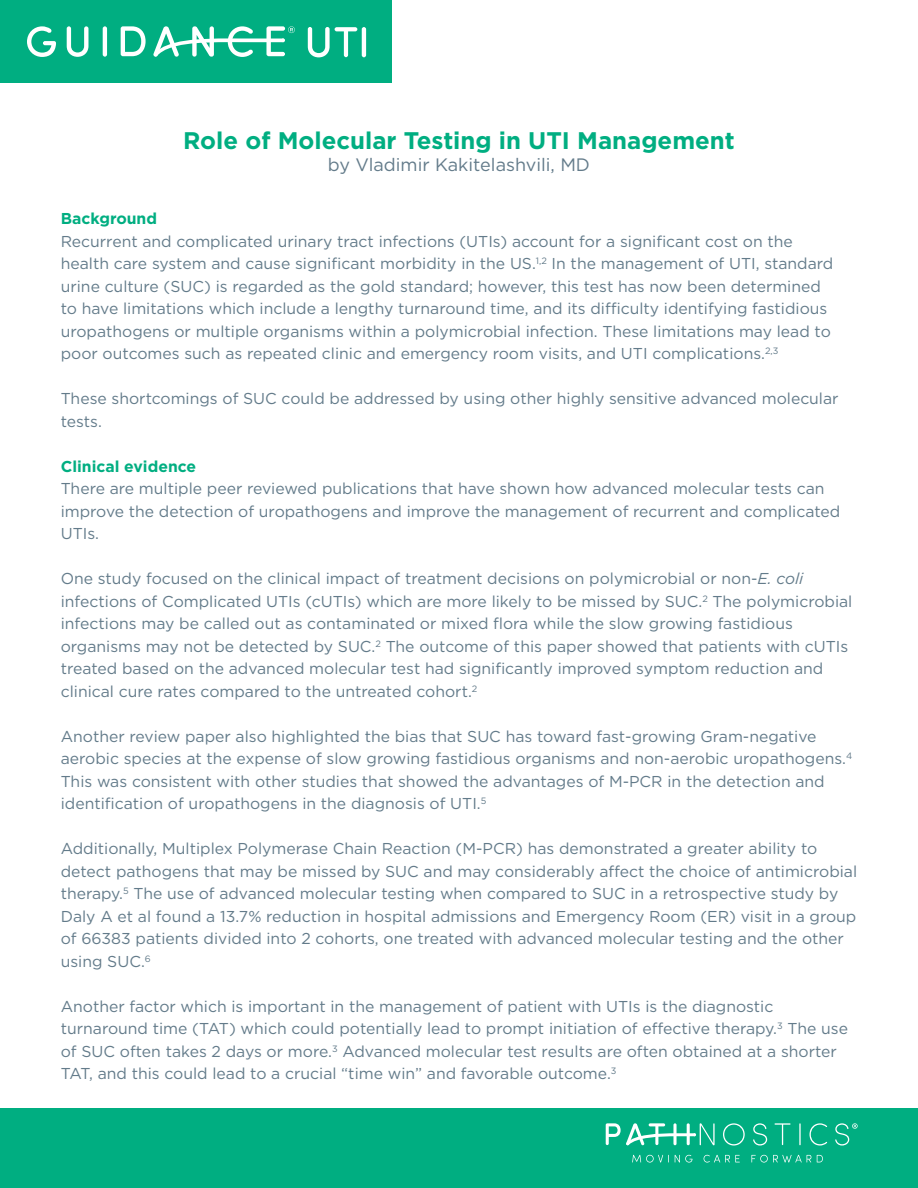
<style>
.page{position:relative;width:918px;height:1188px;background:#fff}
.page>*{position:absolute;margin:0;border:0;box-sizing:border-box;transform-origin:0 0}
.t1{font:700 24px "Gotham";color:#00ae81}
.t2{font:18px "Gotham";color:#637b8a}
.t3{font:15.75px/22.5px "Gotham";color:#637b8a}
.t4{font:700 15.75px "Gotham";color:#00ae81}
.s1{font-style:italic}
</style>
<div class="page">
<div style="left:0;top:1109px;width:918px;height:79px;background:#00ae81"></div>
<div style="left:0;top:0;width:392px;height:82px;background:#00ae81"></div>
<svg style="left:632px;top:1155px;width:37px;height:8px"></svg>
<svg style="left:675px;top:1155px;width:17px;height:8px"></svg>
<svg style="left:704px;top:1155px;width:36px;height:8px"></svg>
<svg style="left:751px;top:1155px;width:60px;height:8px"></svg>
<svg style="left:817px;top:1155px;width:6px;height:7px"></svg>
<svg style="left:723px;top:1123px;width:22px;height:23px"></svg>
<svg style="left:753px;top:1123px;width:15px;height:23px"></svg>
<svg style="left:775px;top:1123px;width:16px;height:22px"></svg>
<hr style="left:799px;top:1123px;width:2px;height:22px;background:#fff">
<svg style="left:810px;top:1123px;width:17px;height:23px"></svg>
<svg style="left:606px;top:1123px;width:109px;height:22px"></svg>
<svg style="left:835px;top:1123px;width:23px;height:23px"></svg>
<svg style="left:27px;top:26px;width:29px;height:31px"></svg>
<svg style="left:67px;top:26px;width:21px;height:31px"></svg>
<hr style="left:103px;top:26px;width:4px;height:31px;background:#fff;border-radius:2px">
<svg style="left:121px;top:26px;width:25px;height:30px"></svg>
<svg style="left:153px;top:26px;width:142px;height:31px"></svg>
<svg style="left:308px;top:27px;width:49px;height:30px"></svg>
<hr style="left:362px;top:27px;width:4px;height:30px;background:#fff;border-radius:2px">
<h1 class="t1" style="left:183px;top:124px;width:553px">Role of Molecular Testing in UTI Management</h1>
<p class="t2" style="left:328px;top:153px;width:264px">by Vladimir Kakitelashvili, MD</p>
<p class="t4" style="left:61px;top:208px;width:98px">Background</p>
<p class="t3" style="left:61px;top:230px;width:774px">Recurrent and complicated urinary tract infections (UTIs) account for a significant cost on the health care system and cause significant morbidity in the US.<sup>1,2</sup> In the management of UTI, standard urine culture (SUC) is regarded as the gold standard; however, this test has now been determined to have limitations which include a lengthy turnaround time, and its difficulty identifying fastidious uropathogens or multiple organisms within a polymicrobial infection. These limitations may lead to poor outcomes such as repeated clinic and emergency room visits, and UTI complications.<sup>2,3</sup></p>
<p class="t3" style="left:61px;top:387px;width:779px">These shortcomings of SUC could be addressed by using other highly sensitive advanced molecular tests.</p>
<p class="t4" style="left:61px;top:456px;width:137px">Clinical evidence</p>
<p class="t3" style="left:61px;top:477px;width:781px">There are multiple peer reviewed publications that have shown how advanced molecular tests can improve the detection of uropathogens and improve the management of recurrent and complicated<br>UTIs.</p>
<p class="t3" style="left:61px;top:567px;width:793px">One study focused on the clinical impact of treatment decisions on polymicrobial or non-<span class="s1">E. coli </span>infections of Complicated UTIs (cUTIs) which are more likely to be missed by SUC.<sup>2</sup> The polymicrobial infections may be called out as contaminated or mixed flora while the slow growing fastidious organisms may not be detected by SUC.<sup>2</sup> The outcome of this paper showed that patients with cUTIs treated based on the advanced molecular test had significantly improved symptom reduction and clinical cure rates compared to the untreated cohort.<sup>2</sup></p>
<p class="t3" style="left:61px;top:725px;width:793px">Another review paper also highlighted the bias that SUC has toward fast-growing Gram-negative aerobic species at the expense of slow growing fastidious organisms and non-aerobic uropathogens.<sup>4<br></sup>This was consistent with other studies that showed the advantages of M-PCR in the detection and identification of uropathogens in the diagnosis of UTI.<sup>5</sup></p>
<p class="t3" style="left:61px;top:837px;width:798px">Additionally, Multiplex Polymerase Chain Reaction (M-PCR) has demonstrated a greater ability to detect pathogens that may be missed by SUC and may considerably affect the choice of antimicrobial therapy.<sup>5</sup> The use of advanced molecular testing when compared to SUC in a retrospective study by Daly A et al found a 13.7% reduction in hospital admissions and Emergency Room (ER) visit in a group of 66383 patients divided into 2 cohorts, one treated with advanced molecular testing and the other using SUC.<sup>6</sup></p>
<p class="t3" style="left:61px;top:995px;width:789px">Another factor which is important in the management of patient with UTIs is the diagnostic turnaround time (TAT) which could potentially lead to prompt initiation of effective therapy.<sup>3</sup> The use of SUC often takes 2 days or more.<sup>3</sup> Advanced molecular test results are often obtained at a shorter TAT, and this could lead to a crucial “time win” and favorable outcome.<sup>3</sup></p>
</div>
